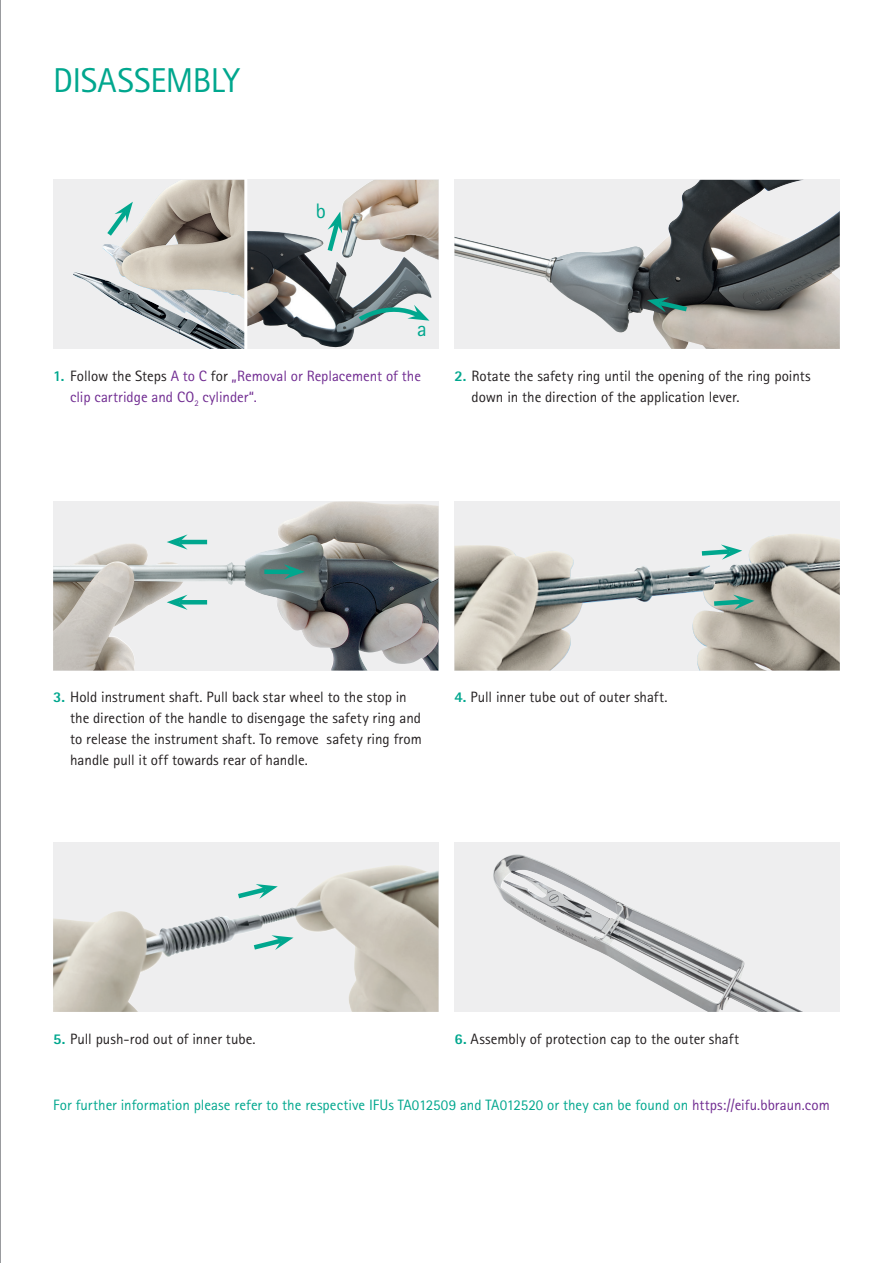
<style>
.page{position:relative;width:893px;height:1263px;background:#fff}
.page>*{position:absolute;margin:0;border:0;box-sizing:border-box;transform-origin:0 0}
.t1{font:34.5px "Rotis Sans Serif Pro";letter-spacing:-.015em;color:#00a78e}
.t2{font:21px "Rotis Sans Serif Pro";color:#00a78e}
.t3{font:15px/21px "Rotis Sans Serif Pro";color:#231f20}
.t4{font:15px "Rotis Sans Serif Pro";color:#00a78e}
.t5{font:15px/21px "Rotis Sans Serif Pro";color:#702b91}
.s1{font-weight:800;color:#00a78e}
.s2{color:#231f20}
.s3{color:#702b91}
</style>
<div class="page">
<img style="left:454px;top:180px;width:386px;height:169px">
<div style="left:53px;top:180px;width:193px;height:169px;background:#eeeeef"></div>
<img style="left:73px;top:180px;width:171px;height:169px">
<svg style="left:247px;top:180px;width:191px;height:169px;background:#b1afae"></svg>
<svg style="left:103px;top:202px;width:30px;height:39px"></svg>
<svg style="left:647px;top:297px;width:45px;height:18px"></svg>
<svg style="left:324px;top:212px;width:18px;height:44px"></svg>
<img style="left:53px;top:501px;width:385px;height:169px">
<svg style="left:53px;top:843px;width:385px;height:169px;background:#d6d4cf"></svg>
<img style="left:53px;top:866px;width:337px;height:146px">
<div style="left:264px;top:569px;width:28px;height:5px;background:#00a78e"></div>
<svg style="left:284px;top:564px;width:21px;height:15px"></svg>
<hr style="left:179px;top:540px;width:28px;height:4px;background:#00a78e">
<svg style="left:167px;top:534px;width:21px;height:16px"></svg>
<hr style="left:179px;top:600px;width:28px;height:4px;background:#00a78e">
<svg style="left:167px;top:595px;width:21px;height:15px"></svg>
<div style="left:454px;top:501px;width:386px;height:169px;background:#eeeeef"></div>
<img style="left:454px;top:534px;width:386px;height:136px">
<hr style="left:244px;top:175px;width:3px;height:175px;background:#fff">
<svg style="left:356px;top:301px;width:73px;height:23px;background:#90b7b4"></svg>
<svg style="left:697px;top:544px;width:45px;height:16px"></svg>
<svg style="left:233px;top:884px;width:45px;height:17px"></svg>
<svg style="left:249px;top:935px;width:45px;height:18px"></svg>
<svg style="left:709px;top:595px;width:45px;height:15px"></svg>
<div style="left:454px;top:843px;width:386px;height:169px;background:#eeeeef"></div>
<img style="left:493px;top:854px;width:310px;height:158px">
<hr style="left:0;top:0;width:1px;height:1263px;background:#939598">
<h1 class="t1" style="left:53px;top:60px;width:188px">DISASSEMBLY</h1>
<h2 class="t2" style="left:316px;top:199px;width:12px">b</h2>
<h2 class="t2" style="left:417px;top:316px;width:11px">a</h2>
<p class="t5" style="left:70px;top:365px;width:352px;text-indent:-17px"><span class="s1">1.</span> <span class="s2">Follow the Steps</span> A to C <span class="s2">for</span> „Removal or Replacement of the clip cartridge and CO<sub>2</sub> cylinder“.</p>
<p class="t3" style="left:471px;top:365px;width:341px;text-indent:-17px"><span class="s1">2.</span> Rotate the safety ring until the opening of the ring points down in the direction of the application lever.</p>
<p class="t3" style="left:70px;top:687px;width:353px;text-indent:-17px"><span class="s1">3.</span> Hold instrument shaft. Pull back star wheel to the stop in the direction of the handle to disengage the safety ring and to release the instrument shaft. To remove safety ring from handle pull it off towards rear of handle.</p>
<p class="t3" style="left:454px;top:687px;width:215px"><span class="s1">4.</span> Pull inner tube out of outer shaft.</p>
<p class="t3" style="left:53px;top:1028px;width:204px"><span class="s1">5.</span> Pull push-rod out of inner tube.</p>
<p class="t3" style="left:454px;top:1028px;width:286px"><span class="s1">6.</span> Assembly of protection cap to the outer shaft</p>
<p class="t4" style="left:53px;top:1096px;width:778px">For further information please refer to the respective IFUs TA012509 and TA012520 or they can be found on <span class="s3">https://eifu.bbraun.com</span></p>
</div>
